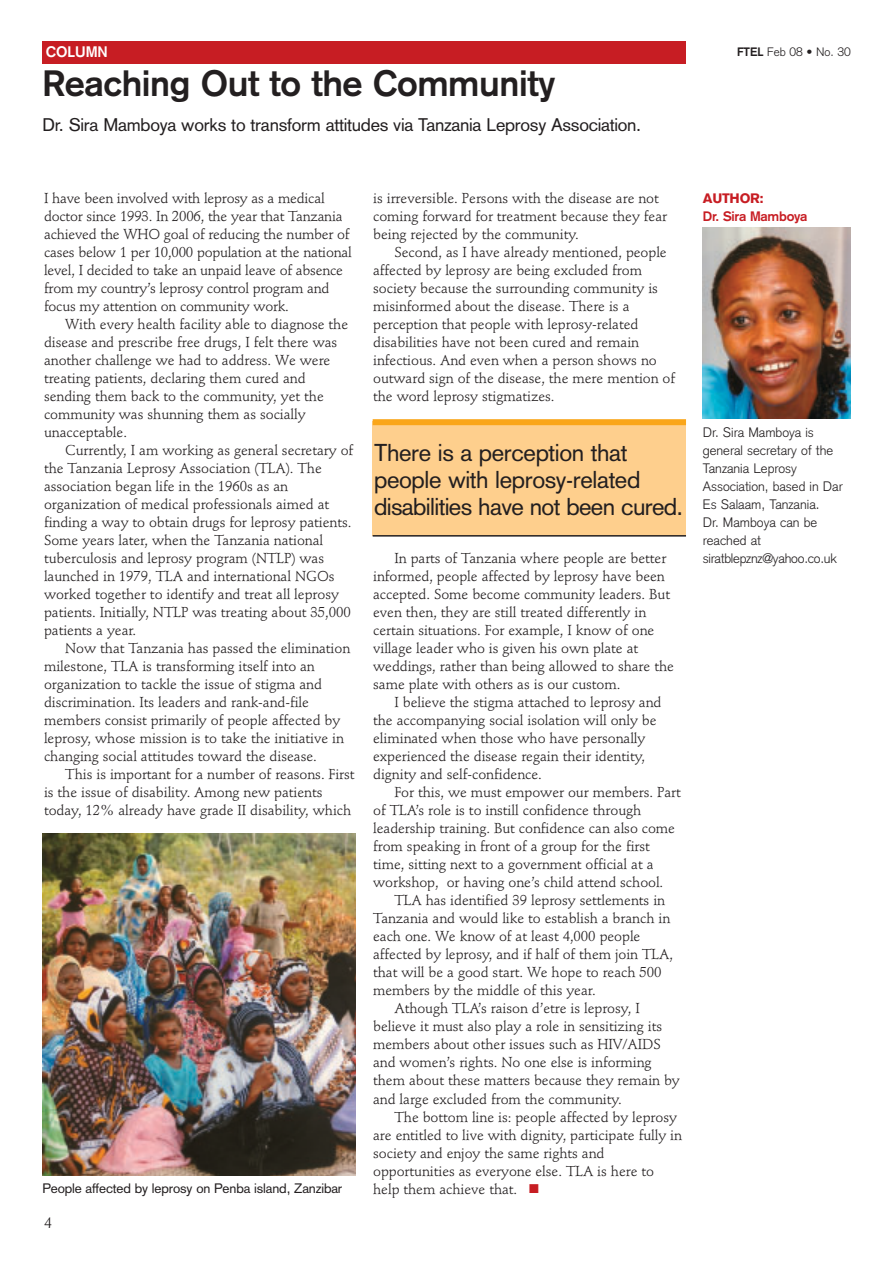
<style>
.page{position:relative;width:893px;height:1262px;background:#fff}
.page>*{position:absolute;margin:0;border:0;box-sizing:border-box;transform-origin:0 0}
.t1{font:700 36px "Akzidenz Grotesk";letter-spacing:-.01em;color:#231f20}
.t2{font:24px/27px "Akzidenz Grotesk";letter-spacing:-.015em;color:#231f20}
.t3{font:18px "Akzidenz Grotesk";letter-spacing:-.015em;color:#231f20}
.t4{font:700 15px "Akzidenz Grotesk";color:#fff}
.t5{font:15px "Stempel Schneidler";color:#231f20}
.t6{font:14.25px/18px "Stempel Schneidler";letter-spacing:-.005em;color:#231f20}
.t7{font:300 13.5px/18px "Akzidenz Grotesk";color:#231f20}
.t8{font:13.5px "Akzidenz Grotesk";letter-spacing:-.01em;color:#231f20}
.t9{font:700 13.5px "Akzidenz Grotesk";letter-spacing:-.015em;color:#c71d23}
.t10{font:900 13.5px "Akzidenz Grotesk";letter-spacing:-.015em;color:#c71d23}
.t11{font:300 12px "Akzidenz Grotesk";color:#231f20}
.s1{font-weight:700}
.s2{color:#c71d23}
</style>
<div class="page">
<div style="left:43px;top:41px;width:642px;height:22px;background:#c71d23"></div>
<img style="left:43px;top:833px;width:312px;height:342px">
<img style="left:702px;top:228px;width:148px;height:191px">
<div style="left:372px;top:421px;width:314px;height:115px;background:#fecf8d"></div>
<div style="left:372px;top:419px;width:314px;height:6px;background:#faa61a"></div>
<hr style="left:372px;top:535px;width:314px;height:1px;background:#231f20">
<p class="t4" style="left:46px;top:46px;width:63px">COLUMN</p>
<p class="t11" style="left:737px;top:47px;width:115px"><span class="s1">FTEL</span> Feb 08 • No. 30</p>
<h1 class="t1" style="left:43px;top:71px;width:514px">Reaching Out to the Community</h1>
<p class="t3" style="left:43px;top:118px;width:600px">Dr. Sira Mamboya works to transform attitudes via Tanzania Leprosy Association.</p>
<p class="t6" style="left:44px;top:191px;width:309px">I have been involved with leprosy as a medical doctor since 1993. In 2006, the year that Tanzania achieved the WHO goal of reducing the number of cases below 1 per 10,000 population at the national level, I decided to take an unpaid leave of absence from my country’s leprosy control program and focus my attention on community work.</p>
<p class="t6" style="left:44px;top:317px;width:306px;text-indent:21px">With every health facility able to diagnose the disease and prescribe free drugs, I felt there was another challenge we had to address. We were treating patients, declaring them cured and sending them back to the community, yet the community was shunning them as socially unacceptable.</p>
<p class="t6" style="left:44px;top:443px;width:311px;text-indent:21px">Currently, I am working as general secretary of the Tanzania Leprosy Association (TLA). The association began life in the 1960s as an organization of medical professionals aimed at finding a way to obtain drugs for leprosy patients.<br>Some years later, when the Tanzania national tuberculosis and leprosy program (NTLP) was launched in 1979, TLA and international NGOs worked together to identify and treat all leprosy patients. Initially, NTLP was treating about 35,000 patients a year.</p>
<p class="t6" style="left:44px;top:641px;width:308px;text-indent:21px">Now that Tanzania has passed the elimination milestone, TLA is transforming itself into an organization to tackle the issue of stigma and discrimination. Its leaders and rank-and-file members consist primarily of people affected by leprosy, whose mission is to take the initiative in changing social attitudes toward the disease.</p>
<p class="t6" style="left:44px;top:767px;width:312px;text-indent:21px">This is important for a number of reasons. First is the issue of disability. Among new patients today, 12% already have grade II disability, which</p>
<p class="t8" style="left:43px;top:1183px;width:301px">People affected by leprosy on Penba island, Zanzibar</p>
<p class="t5" style="left:44px;top:1216px;width:9px">4</p>
<p class="t6" style="left:373px;top:191px;width:295px">is irreversible. Persons with the disease are not coming forward for treatment because they fear being rejected by the community.</p>
<p class="t6" style="left:373px;top:245px;width:303px;text-indent:21px">Second, as I have already mentioned, people affected by leprosy are being excluded from society because the surrounding community is misinformed about the disease. There is a perception that people with leprosy-related disabilities have not been cured and remain infectious. And even when a person shows no outward sign of the disease, the mere mention of the word leprosy stigmatizes.</p>
<h2 class="t2" style="left:374px;top:441px;width:310px">There is a perception that people with leprosy-related disabilities have not been cured.</h2>
<p class="t6" style="left:373px;top:551px;width:302px;text-indent:21px">In parts of Tanzania where people are better informed, people affected by leprosy have been accepted. Some become community leaders. But even then, they are still treated differently in certain situations. For example, I know of one village leader who is given his own plate at weddings, rather than being allowed to share the same plate with others as is our custom.</p>
<p class="t6" style="left:373px;top:695px;width:290px;text-indent:21px">I believe the stigma attached to leprosy and the accompanying social isolation will only be eliminated when those who have personally experienced the disease regain their identity, dignity and self-confidence.</p>
<p class="t6" style="left:373px;top:785px;width:309px;text-indent:21px">For this, we must empower our members. Part of TLA’s role is to instill confidence through leadership training. But confidence can also come from speaking in front of a group for the first time, sitting next to a government official at a workshop, or having one’s child attend school.</p>
<p class="t6" style="left:394px;top:893px;width:272px">TLA has identified 39 leprosy settlements in</p>
<p class="t6" style="left:373px;top:911px;width:298px">Tanzania and would like to establish a branch in</p>
<p class="t6" style="left:373px;top:929px;width:269px">each one. We know of at least 4,000 people</p>
<p class="t6" style="left:373px;top:947px;width:301px">affected by leprosy, and if half of them join TLA,</p>
<p class="t6" style="left:373px;top:965px;width:290px">that will be a good start. We hope to reach 500</p>
<p class="t6" style="left:373px;top:983px;width:224px">members by the middle of this year.</p>
<p class="t6" style="left:394px;top:1001px;width:247px">Athough TLA’s raison d’etre is leprosy, I</p>
<p class="t6" style="left:373px;top:1019px;width:290px">believe it must also play a role in sensitizing its</p>
<p class="t6" style="left:373px;top:1037px;width:289px">members about other issues such as HIV/AIDS</p>
<p class="t6" style="left:373px;top:1055px;width:280px">and women’s rights. No one else is informing</p>
<p class="t6" style="left:373px;top:1073px;width:308px">them about these matters because they remain by</p>
<p class="t6" style="left:373px;top:1091px;width:250px">and large excluded from the community.</p>
<p class="t6" style="left:394px;top:1109px;width:284px">The bottom line is: people affected by leprosy</p>
<p class="t6" style="left:373px;top:1127px;width:310px">are entitled to live with dignity, participate fully in</p>
<p class="t6" style="left:373px;top:1145px;width:233px">society and enjoy the same rights and</p>
<p class="t6" style="left:373px;top:1163px;width:282px">opportunities as everyone else. TLA is here to</p>
<p class="t6" style="left:373px;top:1181px;width:167px">help them achieve that. <span class="s2">■</span></p>
<p class="t10" style="left:702px;top:193px;width:62px">AUTHOR:</p>
<p class="t9" style="left:702px;top:211px;width:106px">Dr. Sira Mamboya</p>
<p class="t7" style="left:702px;top:425px;width:141px">Dr. Sira Mamboya is general secretary of the<br>Tanzania Leprosy<br>Association, based in Dar<br>Es Salaam, Tanzania.<br>Dr. Mamboya can be reached at siratblepznz@yahoo.co.uk</p>
</div>
